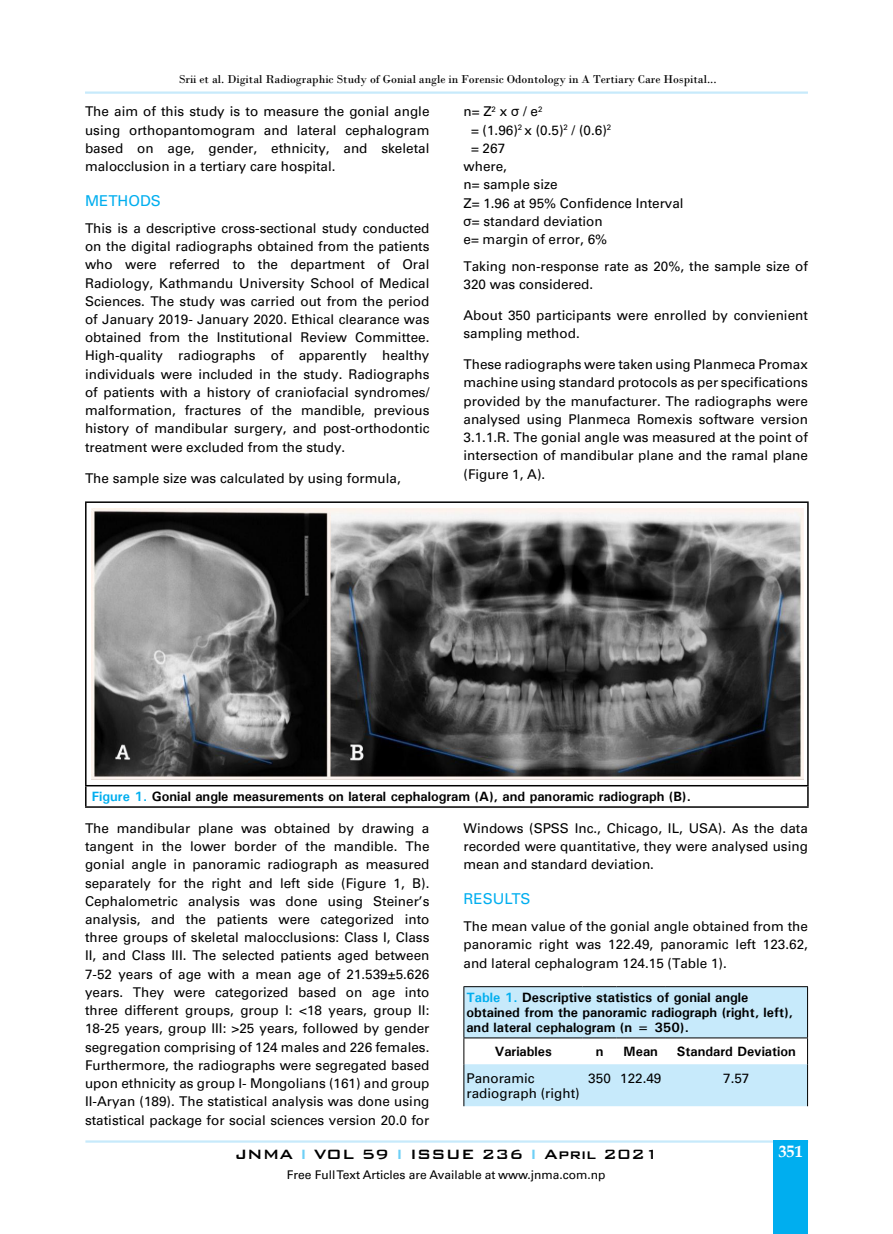
<style>
.page{position:relative;width:893px;height:1234px;background:#fff}
.page>*{position:absolute;margin:0;border:0;box-sizing:border-box;transform-origin:0 0}
.t1{font:500 18px "Bank Gothic BT";color:#000}
.t2{font:700 16.5px "Book Antiqua";color:#fff}
.Sub_Headline_RAM{font:15px "Univers";color:#00aeef}
.Introduction{font:13.5px/18.1px "Univers";color:#000;text-align:justify}
.Introduction-2{font:700 13.5px/15px "Univers";color:#000}
.Introduction-3{font:12px "Bodoni";color:#000}
.t3{font:12px "Univers";color:#000}
.s1{font-family:"Arial"}
.s2{color:#00aeef}
.s3{color:#6dcff6}
</style>
<div class="page">
<hr style="left:85px;top:1140px;width:723px;height:2px;background:#c7eafb">
<div style="left:774px;top:1139px;width:34px;height:94px;background:#00aeef"></div>
<hr style="left:85px;top:91px;width:723px;height:3px;background:#c7eafb">
<hr style="left:85px;top:501px;width:724px;height:2px;background:#000">
<hr style="left:807px;top:503px;width:2px;height:281px;background:#000">
<hr style="left:85px;top:784px;width:724px;height:2px;background:#000">
<hr style="left:807px;top:786px;width:2px;height:20px;background:#000">
<hr style="left:85px;top:806px;width:724px;height:1px;background:#000">
<hr style="left:85px;top:503px;width:2px;height:281px;background:#000">
<hr style="left:85px;top:786px;width:2px;height:20px;background:#000">
<img style="left:92px;top:508px;width:711px;height:271px">
<svg style="left:463px;top:986px;width:345px;height:119px"></svg>
<hr style="left:463px;top:1063px;width:1px;height:42px;background:#000">
<hr style="left:807px;top:1063px;width:1px;height:42px;background:#000">
<p class="Introduction-3" style="left:179px;top:72px;width:539px">Srii et al. Digital Radiographic Study of Gonial angle in Forensic Odontology in A Tertiary Care Hospital...</p>
<p class="Introduction" style="left:85px;top:102px;width:346px">The aim of this study is to measure the gonial angle using orthopantomogram and lateral cephalogram based on age, gender, ethnicity, and skeletal malocclusion in a tertiary care hospital.</p>
<p class="Sub_Headline_RAM" style="left:85px;top:192px;width:77px">METHODS</p>
<p class="Introduction" style="left:85px;top:219px;width:346px">This is a descriptive cross-sectional study conducted on the digital radiographs obtained from the patients who were referred to the department of Oral Radiology, Kathmandu University School of Medical Sciences. The study was carried out from the period of January 2019- January 2020. Ethical clearance was obtained from the Institutional Review Committee.<br>High-quality radiographs of apparently healthy individuals were included in the study. Radiographs of patients with a history of craniofacial syndromes/ malformation, fractures of the mandible, previous history of mandibular surgery, and post-orthodontic treatment were excluded from the study.</p>
<p class="Introduction" style="left:85px;top:468px;width:317px">The sample size was calculated by using formula,</p>
<p class="Introduction" style="left:463px;top:102px;width:80px">n= Z<sup>2</sup> x <span class="s1">σ</span> / e<sup>2</sup></p>
<p class="Introduction" style="left:471px;top:121px;width:142px">= (1.96)<sup>2</sup> x (0.5)<sup>2</sup> / (0.6)<sup>2</sup></p>
<p class="Introduction" style="left:471px;top:139px;width:36px">= 267</p>
<p class="Introduction" style="left:463px;top:157px;width:45px">where,</p>
<p class="Introduction" style="left:463px;top:175px;width:96px">n= sample size</p>
<p class="Introduction" style="left:463px;top:193px;width:222px">Z= 1.96 at 95% Confidence Interval</p>
<p class="Introduction" style="left:463px;top:212px;width:141px"><span class="s1">σ</span>= standard deviation</p>
<p class="Introduction" style="left:463px;top:230px;width:145px">e= margin of error, 6%</p>
<p class="Introduction" style="left:463px;top:257px;width:346px">Taking non-response rate as 20%, the sample size of<br>320 was considered.</p>
<p class="Introduction" style="left:463px;top:306px;width:346px">About 350 participants were enrolled by convienient sampling method.</p>
<p class="Introduction" style="left:463px;top:355px;width:346px">These radiographs were taken using Planmeca Promax machine using standard protocols as per specifications provided by the manufacturer. The radiographs were analysed using Planmeca Romexis software version 3.1.1.R. The gonial angle was measured at the point of intersection of mandibular plane and the ramal plane (Figure 1, A).</p>
<p class="Introduction-2" style="left:92px;top:788px;width:601px"><span class="s2">Figure 1.</span> Gonial angle measurements on lateral cephalogram (A), and panoramic radiograph (B).</p>
<p class="Introduction" style="left:85px;top:818px;width:346px">The mandibular plane was obtained by drawing a tangent in the lower border of the mandible. The gonial angle in panoramic radiograph as measured separately for the right and left side (Figure 1, B).<br>Cephalometric analysis was done using Steiner’s analysis, and the patients were categorized into three groups of skeletal malocclusions: Class I, Class II, and Class III. The selected patients aged between 7-52 years of age with a mean age of 21.539±5.626 years. They were categorized based on age into three different groups, group I: &lt;18 years, group II:<br>18-25 years, group III: &gt;25 years, followed by gender segregation comprising of 124 males and 226 females.<br>Furthermore, the radiographs were segregated based upon ethnicity as group I- Mongolians (161) and group II-Aryan (189). The statistical analysis was done using statistical package for social sciences version 20.0 for</p>
<p class="Introduction" style="left:463px;top:818px;width:346px">Windows (SPSS Inc., Chicago, IL, USA). As the data recorded were quantitative, they were analysed using mean and standard deviation.</p>
<p class="Sub_Headline_RAM" style="left:463px;top:889px;width:69px">RESULTS</p>
<p class="Introduction" style="left:463px;top:916px;width:346px">The mean value of the gonial angle obtained from the panoramic right was 122.49, panoramic left 123.62, and lateral cephalogram 124.15 (Table 1).</p>
<p class="Introduction-2" style="left:466px;top:989px;width:328px"><span class="s2">Table 1.</span> Descriptive statistics of gonial angle obtained from the panoramic radiograph (right, left), and lateral cephalogram (n = 350).</p>
<p class="Introduction-2" style="left:495px;top:1043px;width:59px">Variables</p>
<p class="Introduction-2" style="left:596px;top:1043px;width:9px">n</p>
<p class="Introduction-2" style="left:624px;top:1043px;width:36px">Mean</p>
<p class="Introduction-2" style="left:677px;top:1043px;width:121px">Standard Deviation</p>
<p class="Introduction" style="left:466px;top:1070px;width:115px;line-height:15px">Panoramic radiograph (right)</p>
<p class="Introduction" style="left:588px;top:1068px;width:24px">350</p>
<p class="Introduction" style="left:620px;top:1068px;width:43px">122.49</p>
<p class="Introduction" style="left:723px;top:1068px;width:28px">7.57</p>
<h1 class="t1" style="left:235px;top:1143px;width:425px">JNMA <span class="s3">I</span> VOL 59 <span class="s3">I</span> ISSUE 236 <span class="s3">I</span> April 2021</h1>
<p class="t3" style="left:287px;top:1167px;width:320px">Free Full Text Articles are Available at www.jnma.com.np</p>
<p class="t2" style="left:778px;top:1140px;width:26px">351</p>
</div>
